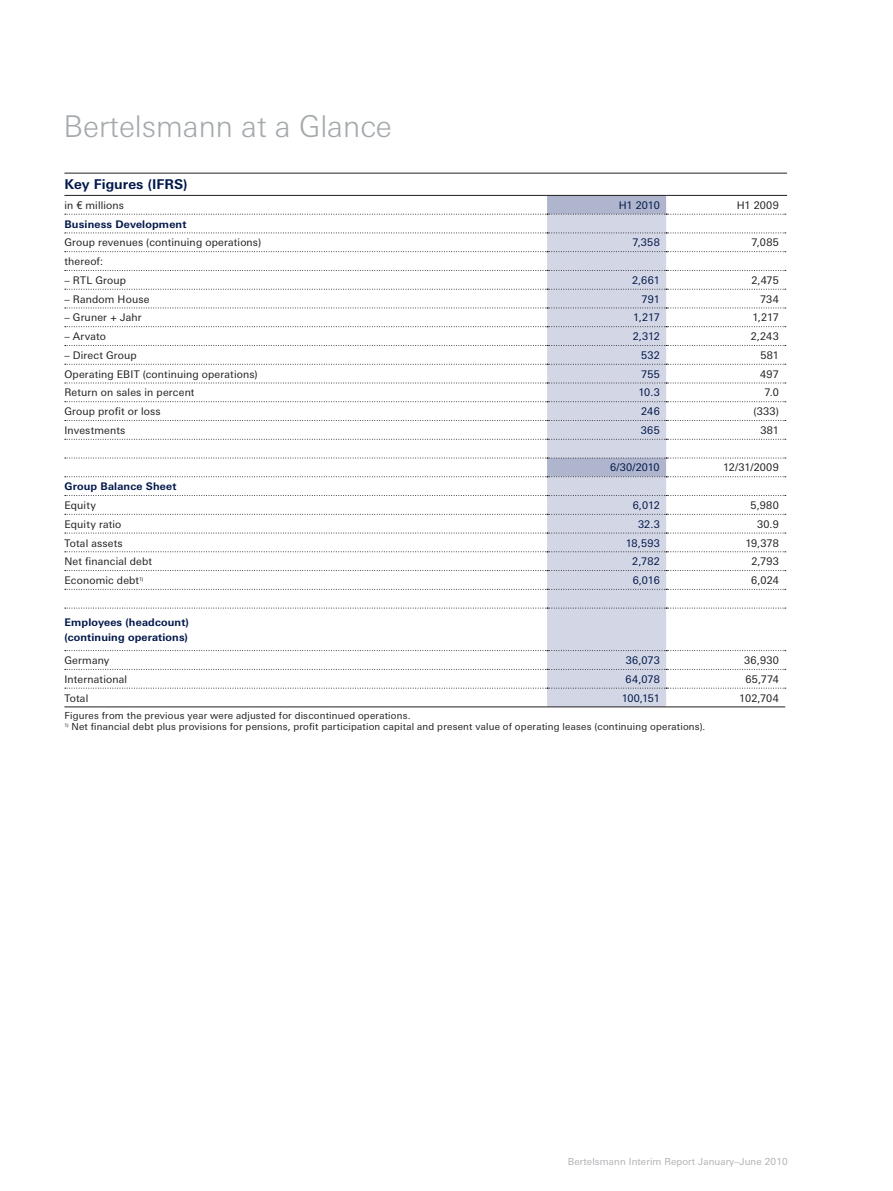
<style>
.page{position:relative;width:893px;height:1191px;background:#fff}
.page>*{position:absolute;margin:0;border:0;box-sizing:border-box;transform-origin:0 0}
.t1{font:300 30px "LT Univers Basic";color:#a4a9ac}
.t2{font:700 13.5px "LT Univers Basic";letter-spacing:.005em;color:#00174a}
.t3{font:10.5px "LT Univers Basic";letter-spacing:.015em;color:#231f20}
.t4{font:10.5px "LT Univers Basic";letter-spacing:.005em;color:#00174a}
.t5{font:700 10.5px/14.5px "LT Univers Basic";letter-spacing:.015em;color:#00174a}
.t6{font:9.75px "LT Univers Basic";letter-spacing:.02em;color:#231f20}
.t7{font:9.75px "LT Univers Basic";letter-spacing:.01em;color:#b0b1b5}
</style>
<div class="page">
<div style="left:547px;top:477px;width:119px;height:229px;background:#d3d7e5"></div>
<hr style="left:64px;top:173px;width:723px;height:1px;background:#231f20">
<hr style="left:64px;top:706px;width:483px;height:1px;background:#231f20">
<hr style="left:64px;top:195px;width:483px;height:1px;background:#231f20">
<hr style="left:666px;top:195px;width:121px;height:1px;background:#231f20">
<svg style="left:65px;top:195px;width:721px;height:282px"></svg>
<svg style="left:65px;top:495px;width:721px;height:1px"></svg>
<svg style="left:65px;top:514px;width:721px;height:1px"></svg>
<svg style="left:65px;top:532px;width:721px;height:1px"></svg>
<svg style="left:65px;top:551px;width:721px;height:1px"></svg>
<svg style="left:65px;top:570px;width:721px;height:1px"></svg>
<svg style="left:65px;top:589px;width:721px;height:1px"></svg>
<svg style="left:65px;top:607px;width:721px;height:1px"></svg>
<svg style="left:65px;top:650px;width:721px;height:1px"></svg>
<svg style="left:65px;top:669px;width:721px;height:1px"></svg>
<svg style="left:65px;top:688px;width:721px;height:1px"></svg>
<hr style="left:547px;top:706px;width:238px;height:1px;background:#231f20">
<h1 class="t1" style="left:63px;top:115px;width:330px">Bertelsmann at a Glance</h1>
<p class="t2" style="left:64px;top:179px;width:124px">Key Figures (IFRS)</p>
<p class="t3" style="left:64px;top:201px;width:61px">in € millions</p>
<p class="t4" style="left:619px;top:201px;width:42px">H1 2010</p>
<p class="t3" style="left:737px;top:201px;width:43px">H1 2009</p>
<p class="t5" style="left:64px;top:217px;width:124px">Business Development</p>
<p class="t3" style="left:64px;top:238px;width:198px">Group revenues (continuing operations)</p>
<p class="t4" style="left:632px;top:238px;width:29px">7,358</p>
<p class="t3" style="left:752px;top:238px;width:29px">7,085</p>
<p class="t3" style="left:64px;top:257px;width:40px">thereof:</p>
<p class="t3" style="left:64px;top:276px;width:63px">– RTL Group</p>
<p class="t4" style="left:632px;top:276px;width:29px">2,661</p>
<p class="t3" style="left:751px;top:276px;width:29px">2,475</p>
<p class="t3" style="left:64px;top:294px;width:87px">– Random House</p>
<p class="t4" style="left:642px;top:294px;width:20px">791</p>
<p class="t3" style="left:760px;top:294px;width:20px">734</p>
<p class="t3" style="left:64px;top:313px;width:79px">– Gruner + Jahr</p>
<p class="t4" style="left:633px;top:313px;width:28px">1,217</p>
<p class="t3" style="left:752px;top:313px;width:28px">1,217</p>
<p class="t3" style="left:64px;top:332px;width:43px">– Arvato</p>
<p class="t4" style="left:633px;top:332px;width:29px">2,312</p>
<p class="t3" style="left:751px;top:332px;width:30px">2,243</p>
<p class="t3" style="left:64px;top:351px;width:74px">– Direct Group</p>
<p class="t4" style="left:641px;top:351px;width:20px">532</p>
<p class="t3" style="left:760px;top:351px;width:20px">581</p>
<p class="t3" style="left:64px;top:369px;width:195px">Operating EBIT (continuing operations)</p>
<p class="t4" style="left:641px;top:369px;width:20px">755</p>
<p class="t3" style="left:760px;top:369px;width:20px">497</p>
<p class="t3" style="left:64px;top:388px;width:132px">Return on sales in percent</p>
<p class="t4" style="left:638px;top:388px;width:23px">10.3</p>
<p class="t3" style="left:764px;top:388px;width:16px">7.0</p>
<p class="t3" style="left:64px;top:407px;width:98px">Group profit or loss</p>
<p class="t4" style="left:641px;top:407px;width:20px">246</p>
<p class="t3" style="left:753px;top:407px;width:27px">(333)</p>
<p class="t3" style="left:64px;top:426px;width:63px">Investments</p>
<p class="t4" style="left:641px;top:426px;width:20px">365</p>
<p class="t3" style="left:760px;top:426px;width:20px">381</p>
<p class="t4" style="left:610px;top:463px;width:51px">6/30/2010</p>
<p class="t3" style="left:723px;top:463px;width:57px">12/31/2009</p>
<p class="t5" style="left:64px;top:480px;width:114px">Group Balance Sheet</p>
<p class="t3" style="left:64px;top:501px;width:33px">Equity</p>
<p class="t4" style="left:633px;top:501px;width:28px">6,012</p>
<p class="t3" style="left:750px;top:501px;width:30px">5,980</p>
<p class="t3" style="left:64px;top:519px;width:58px">Equity ratio</p>
<p class="t4" style="left:638px;top:519px;width:23px">32.3</p>
<p class="t3" style="left:757px;top:519px;width:23px">30.9</p>
<p class="t3" style="left:64px;top:538px;width:60px">Total assets</p>
<p class="t4" style="left:626px;top:538px;width:35px">18,593</p>
<p class="t3" style="left:745px;top:538px;width:35px">19,378</p>
<p class="t3" style="left:64px;top:557px;width:89px">Net financial debt</p>
<p class="t4" style="left:632px;top:557px;width:29px">2,782</p>
<p class="t3" style="left:751px;top:557px;width:29px">2,793</p>
<p class="t3" style="left:64px;top:576px;width:81px">Economic debt<sup>1)</sup></p>
<p class="t4" style="left:633px;top:576px;width:29px">6,016</p>
<p class="t3" style="left:751px;top:576px;width:29px">6,024</p>
<p class="t5" style="left:64px;top:615px;width:126px">Employees (headcount) (continuing operations)</p>
<p class="t3" style="left:64px;top:656px;width:47px">Germany</p>
<p class="t4" style="left:626px;top:656px;width:35px">36,073</p>
<p class="t3" style="left:744px;top:656px;width:36px">36,930</p>
<p class="t3" style="left:64px;top:674px;width:64px">International</p>
<p class="t4" style="left:626px;top:674px;width:36px">64,078</p>
<p class="t3" style="left:745px;top:674px;width:35px">65,774</p>
<p class="t3" style="left:64px;top:693px;width:25px">Total</p>
<p class="t4" style="left:622px;top:693px;width:40px">100,151</p>
<p class="t3" style="left:739px;top:693px;width:41px">102,704</p>
<p class="t6" style="left:64px;top:711px;width:348px">Figures from the previous year were adjusted for discontinued operations.</p>
<p class="t6" style="left:64px;top:722px;width:642px"><sup>1)</sup> Net financial debt plus provisions for pensions, profit participation capital and present value of operating leases (continuing operations).</p>
<p class="t7" style="left:568px;top:1157px;width:221px">Bertelsmann Interim Report January–June 2010</p>
</div>
